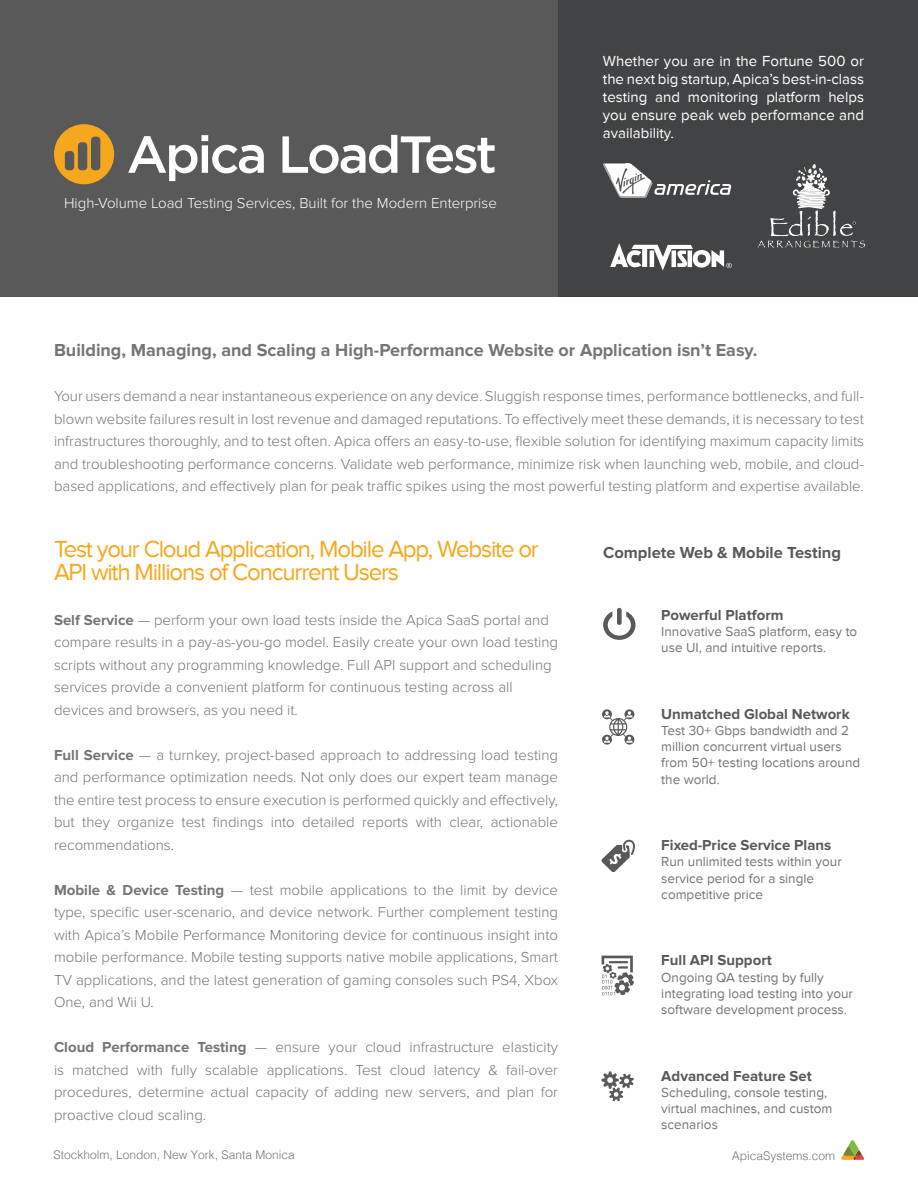
<style>
.page{position:relative;width:918px;height:1188px;background:#fff}
.page>*{position:absolute;margin:0;border:0;box-sizing:border-box;transform-origin:0 0}
.t1{font:24px/22.5px "Proxima Nova";letter-spacing:-.05em;color:#f5a81d}
.t2{font:700 18px "Proxima Nova";color:#737577}
.t3{font:700 16.5px "Proxima Nova";color:#595959}
.t4{font:300 15px/22.5px "Proxima Nova";color:#737577;text-align:justify}
.t5{font:15px/18px "Proxima Nova";color:#fff;text-align:justify}
.t6{font:700 15px "Proxima Nova";color:#595959}
.t7{font:300 15px "Proxima Nova";color:#fff}
.t8{font:13.5px/16.2px "Proxima Nova";color:#737577}
.t9{font:300 12px "Helvetica";color:#737577}
.s1{font-weight:700}
</style>
<div class="page">
<svg style="left:841px;top:1140px;width:24px;height:20px"></svg>
<div style="left:0;top:0;width:558px;height:297px;background:#595959"></div>
<div style="left:558px;top:0;width:360px;height:297px;background:#424344"></div>
<svg style="left:128px;top:135px;width:136px;height:46px"></svg>
<svg style="left:282px;top:135px;width:213px;height:38px"></svg>
<svg style="left:54px;top:124px;width:60px;height:60px"></svg>
<svg style="left:603px;top:611px;width:33px;height:29px"></svg>
<div style="left:617px;top:608px;width:5px;height:17px;background:#595959;border-radius:2px"></div>
<svg style="left:610px;top:243px;width:122px;height:28px"></svg>
<svg style="left:603px;top:163px;width:128px;height:35px"></svg>
<svg style="left:602px;top:709px;width:32px;height:36px"></svg>
<svg style="left:601px;top:840px;width:34px;height:32px"></svg>
<svg style="left:601px;top:1071px;width:33px;height:30px"></svg>
<svg style="left:602px;top:956px;width:32px;height:40px"></svg>
<svg style="left:758px;top:164px;width:107px;height:84px"></svg>
<p class="t7" style="left:64px;top:194px;width:434px">High-Volume Load Testing Services, Built for the Modern Enterprise</p>
<p class="t5" style="left:603px;top:52px;width:263px">Whether you are in the Fortune 500 or the next big startup, Apica’s best-in-class testing and monitoring platform helps you ensure peak web performance and availability.</p>
<p class="t2" style="left:54px;top:340px;width:705px">Building, Managing, and Scaling a High-Performance Website or Application isn’t Easy.</p>
<p class="t4" style="left:54px;top:385px;width:812px">Your users demand a near instantaneous experience on any device. Sluggish response times, performance bottlenecks, and full&shy;blown website failures result in lost revenue and damaged reputations. To effectively meet these demands, it is necessary to test infrastructures thoroughly, and to test often. Apica offers an easy-to-use, flexible solution for identifying maximum capacity limits and troubleshooting performance concerns. Validate web performance, minimize risk when launching web, mobile, and cloud&shy;based applications, and effectively plan for peak traffic spikes using the most powerful testing platform and expertise available.</p>
<h1 class="t1" style="left:54px;top:538px;width:486px">Test your Cloud Application, Mobile App, Website or<br>API with Millions of Concurrent Users</h1>
<p class="t4" style="left:54px;top:609px;width:506px;text-align:left"><span class="s1">Self Service</span> — perform your own load tests inside the Apica SaaS portal and compare results in a pay-as-you-go model. Easily create your own load testing scripts without any programming knowledge. Full API support and scheduling services provide a convenient platform for continuous testing across all devices and browsers, as you need it.</p>
<p class="t4" style="left:54px;top:744px;width:506px"><span class="s1">Full Service</span> — a turnkey, project-based approach to addressing load testing and performance optimization needs. Not only does our expert team manage the entire test process to ensure execution is performed quickly and effectively, but they organize test findings into detailed reports with clear, actionable recommendations.</p>
<p class="t4" style="left:54px;top:879px;width:506px"><span class="s1">Mobile &amp; Device Testing</span> — test mobile applications to the limit by device type, specific user-scenario, and device network. Further complement testing with Apica’s Mobile Performance Monitoring device for continuous insight into mobile performance. Mobile testing supports native mobile applications, Smart TV applications, and the latest generation of gaming consoles such PS4, Xbox One, and Wii U.</p>
<p class="t4" style="left:54px;top:1036px;width:506px"><span class="s1">Cloud Performance Testing</span> — ensure your cloud infrastructure elasticity is matched with fully scalable applications. Test cloud latency &amp; fail-over procedures, determine actual capacity of adding new servers, and plan for proactive cloud scaling.</p>
<p class="t3" style="left:603px;top:543px;width:239px">Complete Web &amp; Mobile Testing</p>
<p class="t6" style="left:661px;top:606px;width:124px">Powerful Platform</p>
<p class="t8" style="left:661px;top:623px;width:198px">Innovative SaaS platform, easy to use UI, and intuitive reports.</p>
<p class="t6" style="left:661px;top:705px;width:190px">Unmatched Global Network</p>
<p class="t8" style="left:661px;top:722px;width:200px">Test 30+ Gbps bandwidth and 2 million concurrent virtual users from 50+ testing locations around the world.</p>
<p class="t6" style="left:661px;top:836px;width:172px">Fixed-Price Service Plans</p>
<p class="t8" style="left:661px;top:854px;width:182px">Run unlimited tests within your service period for a single competitive price</p>
<p class="t6" style="left:661px;top:952px;width:112px">Full API Support</p>
<p class="t8" style="left:661px;top:969px;width:193px">Ongoing QA testing by fully integrating load testing into your software development process.</p>
<p class="t6" style="left:661px;top:1067px;width:152px">Advanced Feature Set</p>
<p class="t8" style="left:661px;top:1084px;width:173px">Scheduling, console testing, virtual machines, and custom scenarios</p>
<p class="t9" style="left:53px;top:1144px;width:243px">Stockholm, London, New York, Santa Monica</p>
<p class="t9" style="left:732px;top:1146px;width:105px">ApicaSystems.com</p>
</div>
